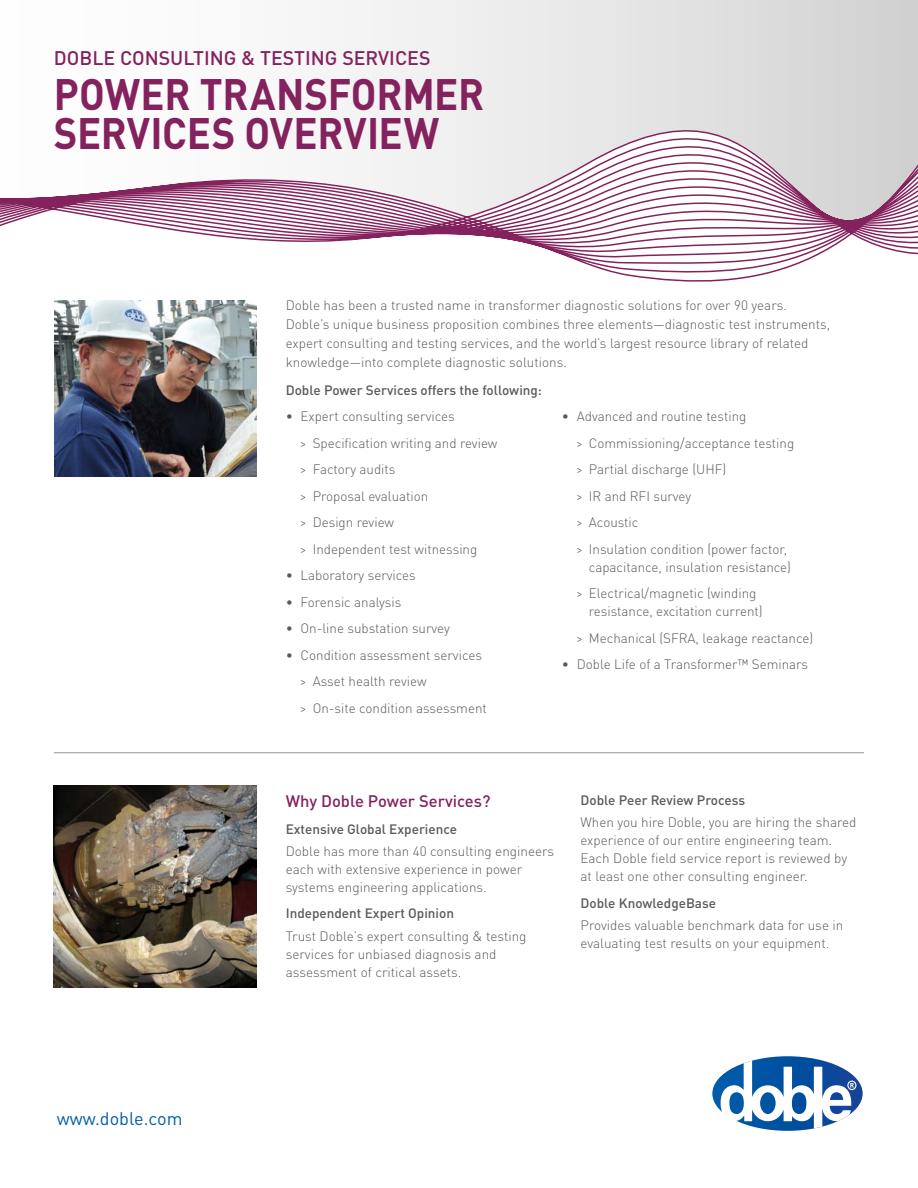
<style>
.page{position:relative;width:918px;height:1188px;background:#fff}
.page>*{position:absolute;margin:0;border:0;box-sizing:border-box;transform-origin:0 0}
.t1{font:700 43.5px/39px "DIN Pro";letter-spacing:-.005em;color:#84225e;scale:.92 1}
.t2{font:500 19.5px "DIN Pro";color:#84225e}
.t3{font:18px "DIN Pro";color:#005daa}
.t4{font:500 16.5px "DIN Pro";color:#84225e}
.t5{font:300 13.5px/26.5px "DIN Pro";color:#58595b}
.t6{font:500 13.5px "DIN Pro";color:#58595b}
</style>
<div class="page">
<svg style="left:0;top:51px;width:918px;height:231px"></svg>
<img style="left:54px;top:300px;width:203px;height:176px">
<svg style="left:712px;top:1056px;width:151px;height:75px"></svg>
<hr style="left:54px;top:752px;width:810px;height:1px;background:#939598">
<img style="left:54px;top:786px;width:203px;height:202px">
<h2 class="t2" style="left:54px;top:42px;width:378px">DOBLE CONSULTING &amp; TESTING SERVICES</h2>
<h1 class="t1" style="left:54px;top:69px;width:469px">POWER TRANSFORMER<br>SERVICES OVERVIEW</h1>
<p class="t5" style="left:286px;top:295px;width:546px;line-height:18.8px">Doble has been a trusted name in transformer diagnostic solutions for over 90 years.<br>Doble’s unique business proposition combines three elements—diagnostic test instruments, expert consulting and testing services, and the world’s largest resource library of related knowledge—into complete diagnostic solutions.</p>
<p class="t6" style="left:286px;top:379px;width:258px">Doble Power Services offers the following:</p>
<p class="t5" style="left:300px;top:402px;width:199px;text-indent:-14px">• Expert consulting services<br>&gt; Specification writing and review &gt; Factory audits<br>&gt; Proposal evaluation<br>&gt; Design review<br>&gt; Independent test witnessing</p>
<p class="t5" style="left:286px;top:561px;width:132px">• Laboratory services</p>
<p class="t5" style="left:286px;top:588px;width:117px">• Forensic analysis</p>
<p class="t5" style="left:286px;top:614px;width:166px">• On-line substation survey</p>
<p class="t5" style="left:300px;top:641px;width:188px;text-indent:-14px">• Condition assessment services &gt; Asset health review<br>&gt; On-site condition assessment</p>
<p class="t5" style="left:576px;top:402px;width:220px;text-indent:-14px">• Advanced and routine testing<br>&gt; Commissioning/acceptance testing &gt; Partial discharge (UHF)<br>&gt; IR and RFI survey<br>&gt; Acoustic<br>&gt; Insulation condition (power factor,</p>
<p class="t5" style="left:576px;top:553px;width:216px;text-indent:13px">capacitance, insulation resistance) &gt; Electrical/magnetic (winding</p>
<p class="t5" style="left:576px;top:597px;width:239px;text-indent:13px">resistance, excitation current)<br>&gt; Mechanical (SFRA, leakage reactance)</p>
<p class="t5" style="left:562px;top:650px;width:248px">• Doble Life of a Transformer™ Seminars</p>
<h3 class="t3" style="left:57px;top:1105px;width:127px">www.doble.com</h3>
<p class="t4" style="left:286px;top:788px;width:206px">Why Doble Power Services?</p>
<p class="t6" style="left:286px;top:818px;width:173px">Extensive Global Experience</p>
<p class="t5" style="left:286px;top:841px;width:270px;line-height:18px">Doble has more than 40 consulting engineers each with extensive experience in power systems engineering applications.</p>
<p class="t6" style="left:286px;top:903px;width:170px">Independent Expert Opinion</p>
<p class="t5" style="left:286px;top:926px;width:242px;line-height:18px">Trust Doble’s expert consulting &amp; testing services for unbiased diagnosis and assessment of critical assets.</p>
<p class="t6" style="left:581px;top:789px;width:166px">Doble Peer Review Process</p>
<p class="t5" style="left:581px;top:812px;width:278px;line-height:18px">When you hire Doble, you are hiring the shared experience of our entire engineering team.<br>Each Doble field service report is reviewed by at least one other consulting engineer.</p>
<p class="t6" style="left:581px;top:892px;width:137px">Doble KnowledgeBase</p>
<p class="t5" style="left:581px;top:915px;width:264px;line-height:18px">Provides valuable benchmark data for use in evaluating test results on your equipment.</p>
</div>
